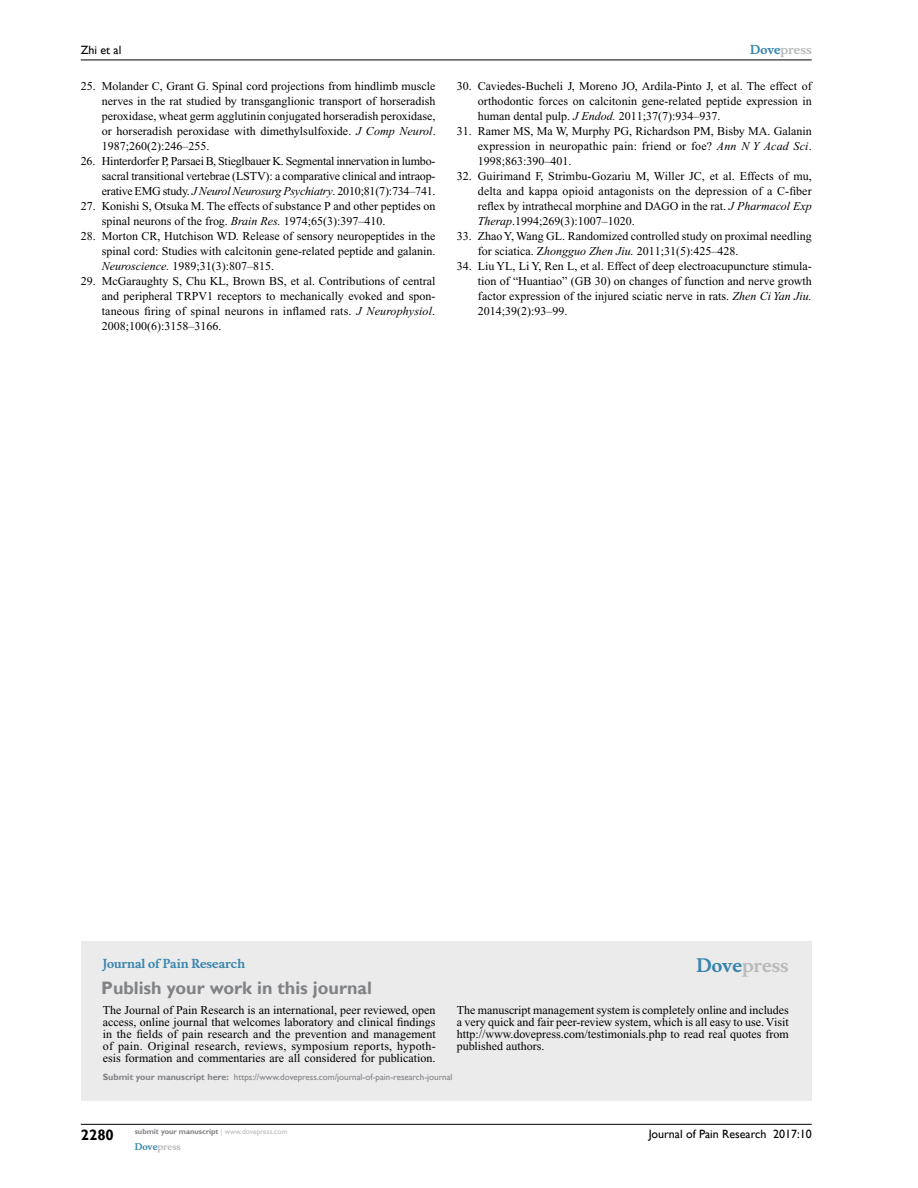
<style>
.page{position:relative;width:918px;height:1188px;background:#fff}
.page>*{position:absolute;margin:0;border:0;box-sizing:border-box;transform-origin:0 0}
.t1{font:700 18px "Gill Sans";color:#808285}
.t2{font:700 18px "Musee";color:#b8babc}
.t3{font:700 15px "Gill Sans";color:#000}
.t4{font:12px/15px "Times New Roman";color:#000;text-align:justify}
.t5{font:12px "Gill Sans";color:#000}
.t6{font:700 12px "Musee";color:#3785ad}
.t7{font:700 12px "Musee";color:#b8babc}
.t8{font:9px "Gill Sans";color:#808285}
.t9{font:700 9px "Musee";color:#b8babc}
.t10{font:700 7.5px "Gill Sans";color:#808285}
.s1{font-style:italic}
.s2{color:#3785ad}
.s3{font-weight:700}
.s4{font-weight:400;color:#b8babc}
</style>
<div class="page">
<div style="left:81px;top:941px;width:731px;height:159px;background:#ebebec"></div>
<hr style="left:81px;top:1124px;width:731px;height:1px;background:#000">
<hr style="left:81px;top:60px;width:731px;height:1px;background:#000">
<p class="t5" style="left:81px;top:43px;width:42px">Zhi et al</p>
<p class="t4" style="left:102px;top:79px;width:335px;text-indent:-21px">25. Molander C, Grant G. Spinal cord projections from hindlimb muscle nerves in the rat studied by transganglionic transport of horseradish peroxidase, wheat germ agglutinin conjugated horseradish peroxidase, or horseradish peroxidase with dimethylsulfoxide. <span class="s1">J Comp Neurol</span>.<br>1987;260(2):246–255.</p>
<p class="t4" style="left:102px;top:154px;width:335px;text-indent:-21px">26. Hinterdorfer P, Parsaei B, Stieglbauer K. Segmental innervation in lumbo&shy;sacral transitional vertebrae (LSTV): a comparative clinical and intraop&shy;erative EMG study. <span class="s1">J Neurol Neurosurg Psychiatry</span>. 2010;81(7):734–741.</p>
<p class="t4" style="left:102px;top:199px;width:335px;text-indent:-21px">27. Konishi S, Otsuka M. The effects of substance P and other peptides on spinal neurons of the frog. <span class="s1">Brain Res.</span> 1974;65(3):397–410.</p>
<p class="t4" style="left:102px;top:229px;width:335px;text-indent:-21px">28. Morton CR, Hutchison WD. Release of sensory neuropeptides in the spinal cord: Studies with calcitonin gene-related peptide and galanin.<br><span class="s1">Neuroscience.</span> 1989;31(3):807–815.</p>
<p class="t4" style="left:102px;top:274px;width:335px;text-indent:-21px">29. McGaraughty S, Chu KL, Brown BS, et al. Contributions of central and peripheral TRPV1 receptors to mechanically evoked and spon&shy;taneous firing of spinal neurons in inflamed rats. <span class="s1">J Neurophysiol</span>.<br>2008;100(6):3158–3166.</p>
<p class="t7" style="left:750px;top:43px;width:63px"><span class="s2">Dove</span>press</p>
<p class="t4" style="left:478px;top:79px;width:335px;text-indent:-21px">30. Caviedes-Bucheli J, Moreno JO, Ardila-Pinto J, et al. The effect of orthodontic forces on calcitonin gene-related peptide expression in human dental pulp. <span class="s1">J Endod.</span> 2011;37(7):934–937.</p>
<p class="t4" style="left:478px;top:124px;width:335px;text-indent:-21px">31. Ramer MS, Ma W, Murphy PG, Richardson PM, Bisby MA. Galanin expression in neuropathic pain: friend or foe? <span class="s1">Ann N Y Acad Sci</span>.<br>1998;863:390–401.</p>
<p class="t4" style="left:478px;top:169px;width:336px;text-indent:-21px">32. Guirimand F, Strimbu-Gozariu M, Willer JC, et al. Effects of mu, delta and kappa opioid antagonists on the depression of a C-fiber reflex by intrathecal morphine and DAGO in the rat. <span class="s1">J Pharmacol Exp Therap</span>.1994;269(3):1007–1020.</p>
<p class="t4" style="left:478px;top:229px;width:335px;text-indent:-21px">33. Zhao Y, Wang GL. Randomized controlled study on proximal needling for sciatica. Z<span class="s1">hongguo Zhen Jiu.</span> 2011;31(5):425–428.</p>
<p class="t4" style="left:478px;top:259px;width:335px;text-indent:-21px">34. Liu YL, Li Y, Ren L, et al. Effect of deep electroacupuncture stimula&shy;tion of “Huantiao” (GB 30) on changes of function and nerve growth factor expression of the injured sciatic nerve in rats. <span class="s1">Zhen Ci Yan Jiu.<br></span>2014;39(2):93–99.</p>
<p class="t6" style="left:103px;top:956px;width:144px">Journal of Pain Research</p>
<h1 class="t1" style="left:101px;top:977px;width:272px">Publish your work in this journal</h1>
<h1 class="t2" style="left:697px;top:955px;width:94px"><span class="s2">Dove</span>press</h1>
<p class="t4" style="left:103px;top:1004px;width:335px;line-height:12px">The Journal of Pain Research is an international, peer reviewed, open access, online journal that welcomes laboratory and clinical findings in the fields of pain research and the prevention and management of pain. Original research, reviews, symposium reports, hypoth&shy;esis formation and commentaries are all considered for publication.</p>
<p class="t4" style="left:457px;top:1004px;width:334px;line-height:12px">The manuscript management system is completely online and includes a very quick and fair peer-review system, which is all easy to use. Visit http://www.dovepress.com/testimonials.php to read real quotes from published authors.</p>
<p class="t8" style="left:103px;top:1072px;width:351px"><span class="s3">Submit your manuscript here:</span> https://www.dovepress.com/journal-of-pain-research-journal</p>
<p class="t3" style="left:81px;top:1126px;width:35px">2280</p>
<p class="t10" style="left:135px;top:1127px;width:154px">submit your manuscript <span class="s4">| www.dovepress.com</span></p>
<p class="t9" style="left:135px;top:1141px;width:48px"><span class="s2">Dove</span>press</p>
<p class="t5" style="left:649px;top:1127px;width:164px">Journal of Pain Research 2017:10</p>
</div>
